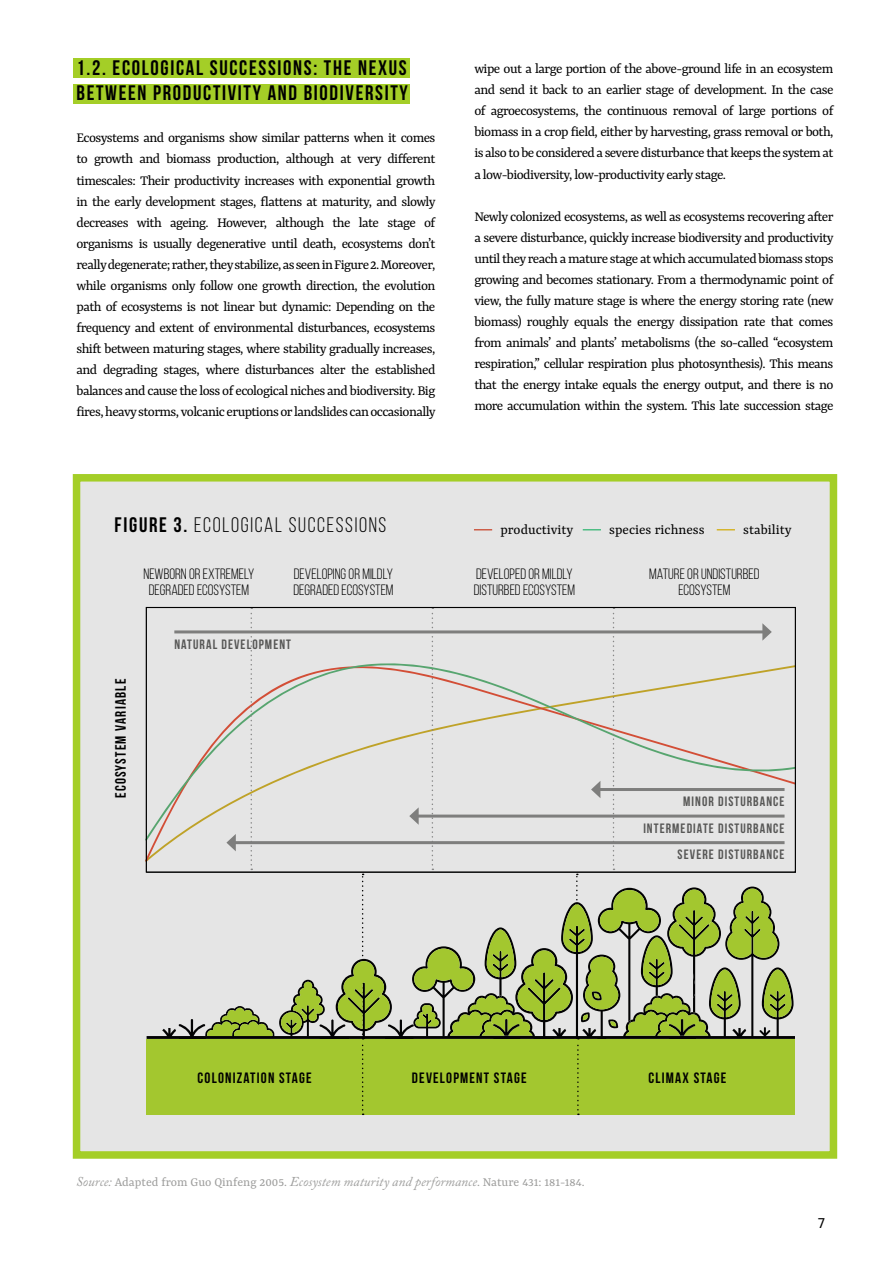
<style>
.page{position:relative;width:893px;height:1263px;background:#fff}
.page>*{position:absolute;margin:0;border:0;box-sizing:border-box;transform-origin:0 0}
.t1{font:21px/25.2px "Bebas Neue";letter-spacing:.08em;color:#000}
.t2{font:21px "Bebas Neue";letter-spacing:.08em;color:#000}
.t3{font:15px/21px "Yrsa";letter-spacing:-.04em;color:#000;text-align:justify}
.t4{font:15px/16.5px "Bebas Neue";color:#000;text-align:center}
.t5{font:15px "Bebas Neue";letter-spacing:.08em;color:#000}
.t6{font:15px "Yrsa";color:#000}
.t7{font:13.5px "Yrsa";color:#9d9d9c}
.t8{font:700 13.5px/26.5px "Bebas Neue";letter-spacing:.08em;color:#575756;text-align:right}
.t9{font:13.5px "Hack";color:#000}
.s1{font-style:inherit}
.s2{font-family:"Adobe Caslon Pro";font-style:italic}
</style>
<div class="page">
<div style="left:73px;top:58px;width:337px;height:20px;background:#a4ce27"></div>
<div style="left:73px;top:84px;width:337px;height:19px;background:#a4ce27"></div>
<div style="left:73px;top:474px;width:764px;height:685px;background:#e5e5e5;border:8px solid #a4ce27"></div>
<div style="left:147px;top:1039px;width:648px;height:76px;background:#a3c72f"></div>
<hr style="left:147px;top:1036px;width:648px;height:3px;background:#020203">
<svg style="left:162px;top:612px;width:631px;height:503px"></svg>
<svg style="left:717px;top:529px;width:18px;height:1px"></svg>
<svg style="left:583px;top:529px;width:18px;height:1px"></svg>
<svg style="left:474px;top:529px;width:18px;height:1px"></svg>
<div style="left:146px;top:607px;width:650px;height:265px;border:1px solid #000"></div>
<h1 class="t1" style="left:77px;top:55px;width:333px">1.2. ECOLOGICAL SUCCESSIONS: THE NEXUS<br>BETWEEN PRODUCTIVITY AND BIODIVERSITY</h1>
<p class="t3" style="left:77px;top:128px;width:361px">Ecosystems and organisms show similar patterns when it comes to growth and biomass production, although at very different timescales: Their productivity increases with exponential growth in the early development stages, flattens at maturity, and slowly decreases with ageing. However, although the late stage of organisms is usually degenerative until death, ecosystems don’t really degenerate; rather, they stabilize, as seen in Figure 2. Moreover, while organisms only follow one growth direction, the evolution path of ecosystems is not linear but dynamic: Depending on the frequency and extent of environmental disturbances, ecosystems shift between maturing stages, where stability gradually increases, and degrading stages, where disturbances alter the established balances and cause the loss of ecological niches and biodiversity. Big fires, heavy storms, volcanic eruptions or landslides can occasionally</p>
<p class="t3" style="left:474px;top:59px;width:361px">wipe out a large portion of the above-ground life in an ecosystem and send it back to an earlier stage of development. In the case of agroecosystems, the continuous removal of large portions of biomass in a crop field, either by harvesting, grass removal or both, is also to be considered a severe disturbance that keeps the system at a low-biodiversity, low-productivity early stage.</p>
<p class="t3" style="left:474px;top:206px;width:361px">Newly colonized ecosystems, as well as ecosystems recovering after a severe disturbance, quickly increase biodiversity and productivity until they reach a mature stage at which accumulated biomass stops growing and becomes stationary. From a thermodynamic point of view, the fully mature stage is where the energy storing rate (new biomass) roughly equals the energy dissipation rate that comes from animals’ and plants’ metabolisms (the so-called “ecosystem respiration,” cellular respiration plus photosynthesis). This means that the energy intake equals the energy output, and there is no more accumulation within the system. This late succession stage</p>
<h1 class="t2" style="left:115px;top:513px;width:273px"><span class="s1">FIGURE 3.</span> ECOLOGICAL SUCCESSIONS</h1>
<p class="t6" style="left:500px;top:520px;width:74px">productivity</p>
<p class="t6" style="left:609px;top:520px;width:97px">species richness</p>
<p class="t6" style="left:743px;top:520px;width:50px">stability</p>
<p class="t5" style="left:112px;top:798px;width:121px;rotate:-90deg">ECOSYSTEM VARIABLE</p>
<p class="t4" style="left:143px;top:565px;width:112px">NEWBORN OR EXTREMELY<br>DEGRADED ECOSYSTEM</p>
<p class="t4" style="left:293px;top:565px;width:102px;text-align:left">DEVELOPING OR MILDLY<br>DEGRADED ECOSYSTEM</p>
<p class="t4" style="left:474px;top:565px;width:103px;text-align:left">DEVELOPED OR MILDLY<br>DISTURBED ECOSYSTEM</p>
<p class="t8" style="left:174px;top:630px;width:118px">NATURAL DEVELOPMENT</p>
<p class="t4" style="left:649px;top:565px;width:112px">MATURE OR UNDISTURBED<br>ECOSYSTEM</p>
<p class="t8" style="left:643px;top:788px;width:143px">MINOR DISTURBANCE<br>INTERMEDIATE DISTURBANCE<br>SEVERE DISTURBANCE</p>
<p class="t5" style="left:198px;top:1070px;width:116px">COLONIZATION STAGE</p>
<p class="t5" style="left:412px;top:1070px;width:116px">DEVELOPMENT STAGE</p>
<p class="t5" style="left:649px;top:1070px;width:79px">CLIMAX STAGE</p>
<p class="t7" style="left:76px;top:1174px;width:510px"><span class="s2">Source:</span> Adapted from Guo Qinfeng 2005. <span class="s2">Ecosystem maturity and performance</span>. Nature 431: 181-184.</p>
<p class="t9" style="left:817px;top:1215px;width:10px">7</p>
</div>
